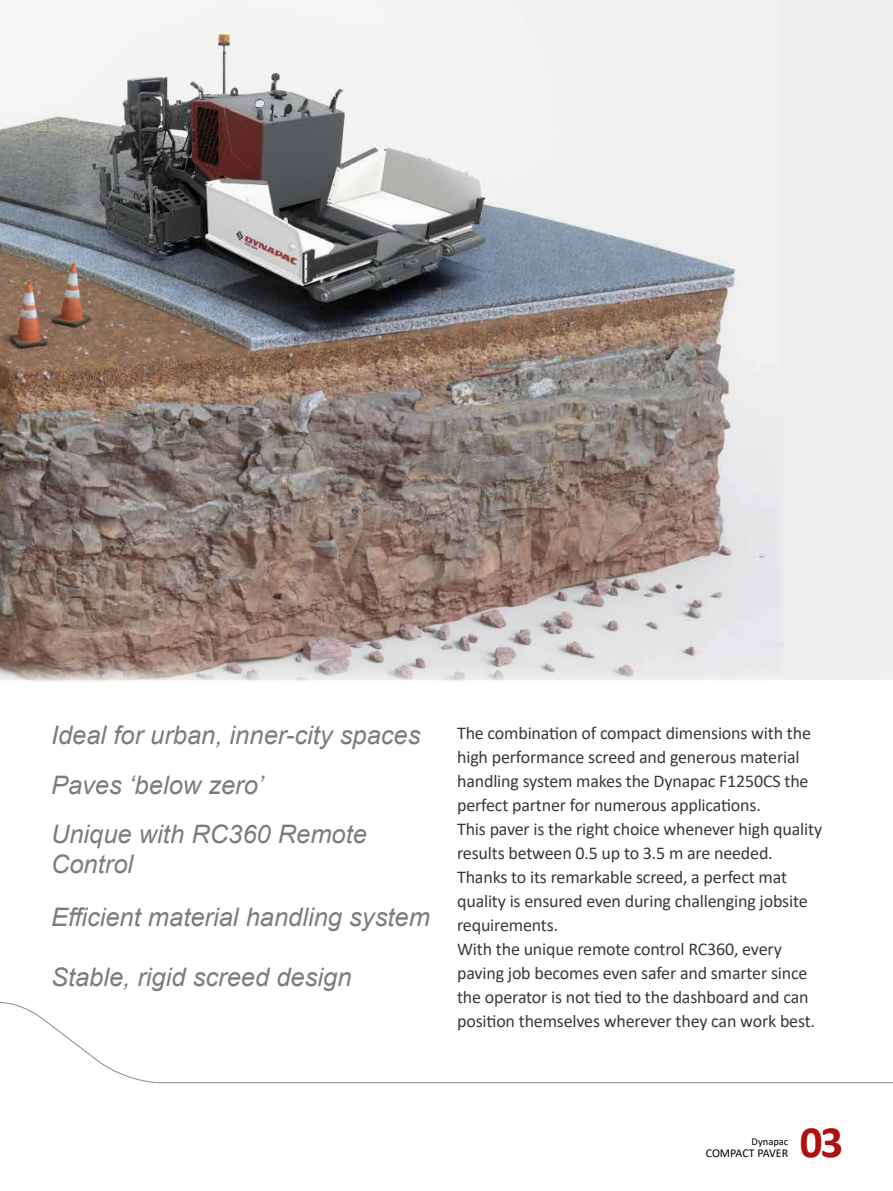
<style>
.page{position:relative;width:893px;height:1191px;background:#fff}
.page>*{position:absolute;margin:0;border:0;box-sizing:border-box;transform-origin:0 0}
.t1{font:700 45px "Calibri";color:#b00f10}
.t2{font:italic 25.5px/49.5px "Arial";color:#7a7d80}
.t3{font:18px/24px "Calibri";letter-spacing:-.01em;color:#373a3b}
.t4{font:12px "Calibri";letter-spacing:-.005em;color:#000}
.t5{font:10.5px "Calibri";color:#000}
</style>
<div class="page">
<div style="left:0;top:0;width:893px;height:681px;background:#ededee"></div>
<img style="left:0;top:24px;width:785px;height:657px">
<svg style="left:0;top:1001px;width:893px;height:82px"></svg>
<h2 class="t2" style="left:51px;top:711px;width:371px">Ideal for urban, inner-city spaces<br>Paves ‘below zero’<br>Unique with RC360 Remote</h2>
<h2 class="t2" style="left:51px;top:838px;width:380px;line-height:52.5px">Control<br>Efficient material handling system</h2>
<h2 class="t2" style="left:51px;top:952px;width:302px">Stable, rigid screed design</h2>
<p class="t3" style="left:457px;top:721px;width:366px">The combination of compact dimensions with the high performance screed and generous material handling system makes the Dynapac F1250CS the perfect partner for numerous applications.<br>This paver is the right choice whenever high quality results between 0.5 up to 3.5 m are needed.<br>Thanks to its remarkable screed, a perfect mat quality is ensured even during challenging jobsite requirements.<br>With the unique remote control RC360, every paving job becomes even safer and smarter since the operator is not tied to the dashboard and can position themselves wherever they can work best.</p>
<p class="t5" style="left:752px;top:1134px;width:38px">Dynapac</p>
<p class="t4" style="left:706px;top:1144px;width:84px">COMPACT PAVER</p>
<h1 class="t1" style="left:800px;top:1110px;width:45px">03</h1>
</div>
